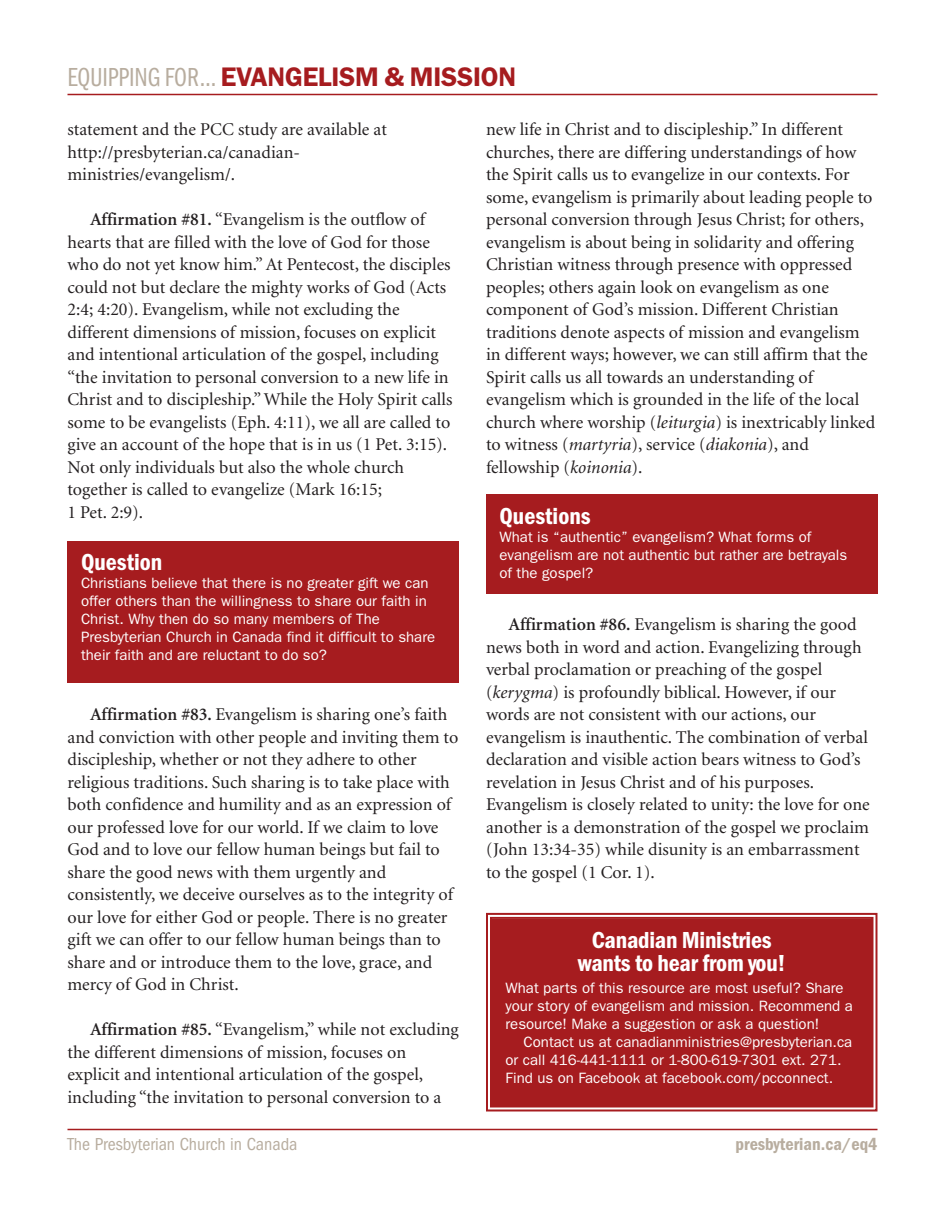
<style>
.page{position:relative;width:945px;height:1215px;background:#fff}
.page>*{position:absolute;margin:0;border:0;box-sizing:border-box;transform-origin:0 0}
.t1{font:600 27px "Franklin Gothic";letter-spacing:-.01em;color:#a61c1f}
.t2{font:600 condensed 24px/22.5px "Franklin Gothic";letter-spacing:-.01em;color:#fff;text-align:center}
.t3{font:18px/22.5px "Minion";color:#231f20}
.t4{font:condensed 18px "Franklin Gothic";color:#b8ad9f}
.t5{font:600 condensed 18px "Franklin Gothic";color:#b8ad9f}
.t6{font:15px/18px "Franklin Gothic";color:#fff}
.s1{font-family:"Franklin Gothic Book Cmpr";font-weight:400;color:#b8ad9f}
.s2{font-weight:600}
.s3{font-style:italic}
</style>
<div class="page">
<hr style="left:68px;top:1129px;width:810px;height:1px;background:#a61c1f">
<hr style="left:68px;top:94px;width:810px;height:1px;background:#a61c1f">
<div style="left:492px;top:919px;width:380px;height:187px;background:#a61c1f"></div>
<div style="left:486px;top:913px;width:391px;height:198px;border:2px solid #a61c1f"></div>
<div style="left:490px;top:917px;width:384px;height:191px;border:2px solid #a61c1f"></div>
<div style="left:68px;top:541px;width:391px;height:142px;background:#a61c1f"></div>
<div style="left:486px;top:494px;width:392px;height:100px;background:#a61c1f"></div>
<h1 class="t1" style="left:68px;top:67px;width:450px"><span class="s1">EQUIPPING FOR…</span> EVANGELISM &amp; MISSION</h1>
<p class="t3" style="left:68px;top:119px;width:321px">statement and the PCC study are available at http://presbyterian.ca/canadian&shy;ministries/evangelism/.</p>
<p class="t3" style="left:68px;top:209px;width:386px;text-indent:22px"><span class="s2">Affirmation #81.</span> “Evangelism is the outflow of hearts that are filled with the love of God for those who do not yet know him.” At Pentecost, the disciples could not but declare the mighty works of God (Acts 2:4; 4:20). Evangelism, while not excluding the different dimensions of mission, focuses on explicit and intentional articulation of the gospel, including “the invitation to personal conversion to a new life in Christ and to discipleship.” While the Holy Spirit calls some to be evangelists (Eph. 4:11), we all are called to give an account of the hope that is in us (1 Pet. 3:15).<br>Not only individuals but also the whole church together is called to evangelize (Mark 16:15;<br>1 Pet. 2:9).</p>
<p class="t3" style="left:486px;top:119px;width:391px">new life in Christ and to discipleship.” In different churches, there are differing understandings of how the Spirit calls us to evangelize in our contexts. For some, evangelism is primarily about leading people to personal conversion through Jesus Christ; for others, evangelism is about being in solidarity and offering Christian witness through presence with oppressed peoples; others again look on evangelism as one component of God’s mission. Different Christian traditions denote aspects of mission and evangelism in different ways; however, we can still affirm that the Spirit calls us all towards an understanding of evangelism which is grounded in the life of the local church where worship (<span class="s3">leiturgia</span>) is inextricably linked to witness (<span class="s3">martyria</span>), service (<span class="s3">diakonia</span>), and fellowship (<span class="s3">koinonia</span>).</p>
<h2 class="t2" style="left:500px;top:507px;width:93px">Questions</h2>
<p class="t6" style="left:500px;top:529px;width:349px">What is “authentic” evangelism? What forms of evangelism are not authentic but rather are betrayals of the gospel?</p>
<h2 class="t2" style="left:81px;top:553px;width:83px">Question</h2>
<p class="t6" style="left:81px;top:575px;width:356px">Christians believe that there is no greater gift we can offer others than the willingness to share our faith in Christ. Why then do so many members of The Presbyterian Church in Canada find it difficult to share their faith and are reluctant to do so?</p>
<p class="t3" style="left:486px;top:614px;width:385px;text-indent:22px"><span class="s2">Affirmation #86.</span> Evangelism is sharing the good news both in word and action. Evangelizing through verbal proclamation or preaching of the gospel (<span class="s3">kerygma</span>) is profoundly biblical. However, if our words are not consistent with our actions, our evangelism is inauthentic. The combination of verbal declaration and visible action bears witness to God’s revelation in Jesus Christ and of his purposes.<br>Evangelism is closely related to unity: the love for one another is a demonstration of the gospel we proclaim (John 13:34-35) while disunity is an embarrassment to the gospel (1 Cor. 1).</p>
<p class="t3" style="left:68px;top:704px;width:392px;text-indent:22px"><span class="s2">Affirmation #83.</span> Evangelism is sharing one’s faith and conviction with other people and inviting them to discipleship, whether or not they adhere to other religious traditions. Such sharing is to take place with both confidence and humility and as an expression of our professed love for our world. If we claim to love God and to love our fellow human beings but fail to share the good news with them urgently and consistently, we deceive ourselves as to the integrity of our love for either God or people. There is no greater gift we can offer to our fellow human beings than to share and or introduce them to the love, grace, and mercy of God in Christ.</p>
<p class="t3" style="left:68px;top:1019px;width:393px;text-indent:22px"><span class="s2">Affirmation #85.</span> “Evangelism,” while not excluding the different dimensions of mission, focuses on explicit and intentional articulation of the gospel, including “the invitation to personal conversion to a</p>
<h2 class="t2" style="left:578px;top:931px;width:210px">Canadian Ministries wants to hear from you!</h2>
<p class="t6" style="left:506px;top:980px;width:349px">What parts of this resource are most useful? Share your story of evangelism and mission. Recommend a resource! Make a suggestion or ask a question!</p>
<p class="t6" style="left:506px;top:1034px;width:348px;text-indent:18px">Contact us at canadianministries@presbyterian.ca or call 416-441-1111 or 1-800-619-7301 ext. 271.<br>Find us on Facebook at facebook.com/pcconnect.</p>
<p class="t4" style="left:68px;top:1138px;width:232px">The Presbyterian Church in Canada</p>
<p class="t5" style="left:736px;top:1138px;width:143px">presbyterian.ca/eq4</p>
</div>
